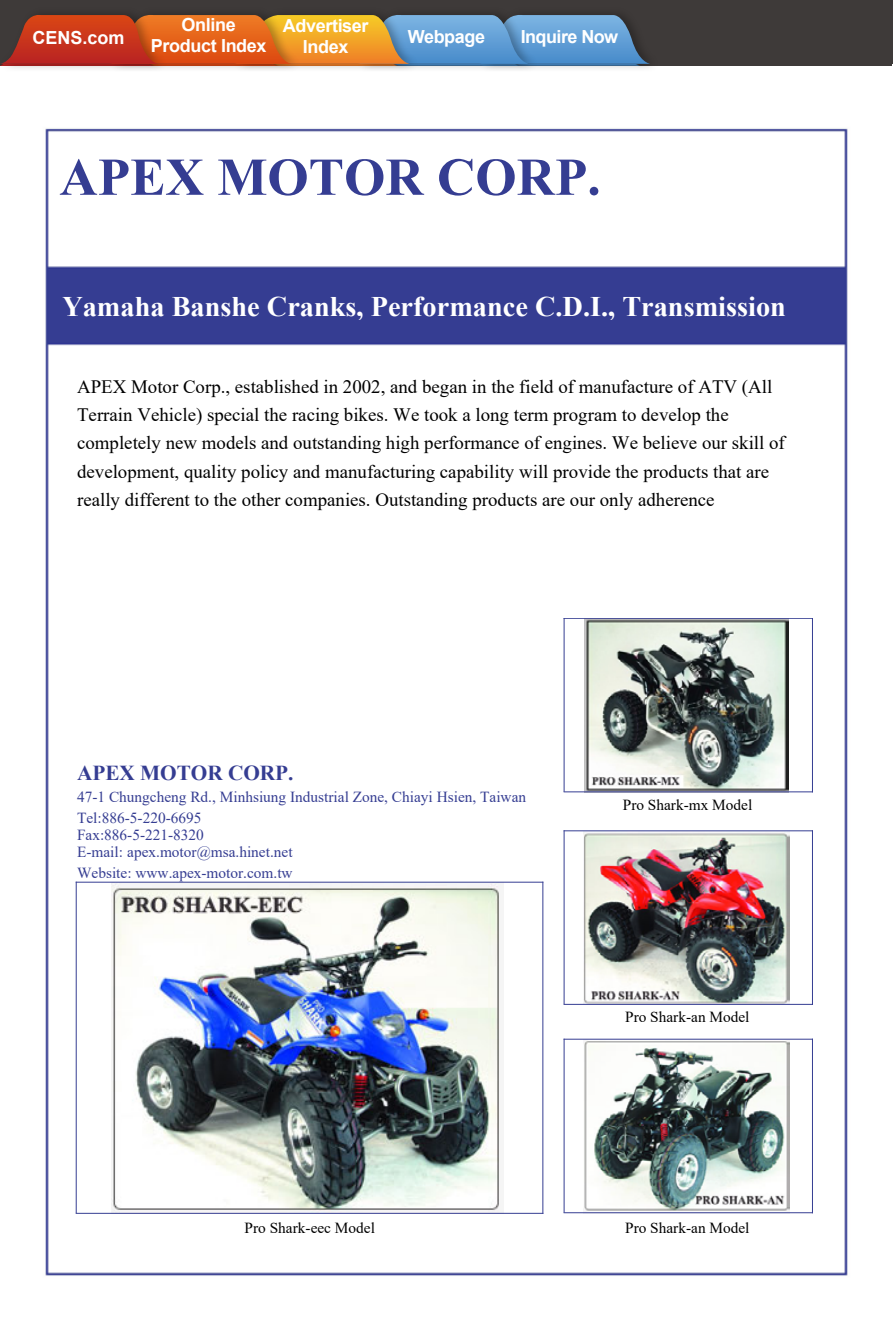
<style>
.page{position:relative;width:893px;height:1319px;background:#fff}
.page>*{position:absolute;margin:0;border:0;box-sizing:border-box;transform-origin:0 0}
.t1{font:700 53.1px "Times New Roman";color:#353d92}
.t2{font:700 28.35px "Times New Roman";color:#fff}
.t3{font:700 21.3px "Times New Roman";color:#353d92}
.t4{font:18.9px/28.3px "Times New Roman";color:#000}
.t5{font:700 18px/21px "Arial";letter-spacing:-.02em;color:#fff;text-align:center}
.t6{font:15.3px/21.3px "Times New Roman";color:#353d92}
.t7{font:15.3px "Times New Roman";color:#000}
</style>
<div class="page">
<img style="left:45px;top:128px;width:803px;height:1148px">
<div style="left:77px;top:882px;width:466px;height:330px;background:#fff"></div>
<img style="left:112px;top:882px;width:391px;height:330px">
<hr style="left:76px;top:882px;width:1px;height:330px;background:#353d92">
<hr style="left:76px;top:881px;width:467px;height:1px;background:#353d92">
<hr style="left:543px;top:882px;width:1px;height:331px;background:#353d92">
<hr style="left:76px;top:1212px;width:467px;height:1px;background:#353d92">
<div style="left:564px;top:618px;width:248px;height:173px;background:#fff"></div>
<img style="left:584px;top:619px;width:205px;height:172px">
<hr style="left:564px;top:618px;width:1px;height:173px;background:#353d92">
<hr style="left:564px;top:618px;width:248px;height:1px;background:#353d92">
<hr style="left:812px;top:618px;width:1px;height:173px;background:#353d92">
<hr style="left:564px;top:791px;width:248px;height:1px;background:#353d92">
<div style="left:564px;top:831px;width:248px;height:172px;background:#fff"></div>
<img style="left:584px;top:831px;width:205px;height:172px">
<hr style="left:564px;top:830px;width:1px;height:173px;background:#353d92">
<hr style="left:564px;top:830px;width:248px;height:1px;background:#353d92">
<hr style="left:812px;top:830px;width:1px;height:174px;background:#353d92">
<hr style="left:564px;top:1003px;width:248px;height:1px;background:#353d92">
<div style="left:564px;top:1039px;width:248px;height:173px;background:#fff"></div>
<img style="left:584px;top:1039px;width:205px;height:172px">
<hr style="left:564px;top:1039px;width:1px;height:172px;background:#353d92">
<hr style="left:564px;top:1038px;width:248px;height:1px;background:#353d92">
<hr style="left:812px;top:1039px;width:1px;height:173px;background:#353d92">
<hr style="left:564px;top:1212px;width:248px;height:1px;background:#353d92">
<div style="left:0;top:0;width:893px;height:64px;background:#3e3a39"></div>
<div style="left:477px;top:6px;width:184px;height:67px;background:#000;opacity:.29"></div>
<div style="left:355px;top:6px;width:185px;height:67px;background:#000;opacity:.29"></div>
<div style="left:231px;top:6px;width:190px;height:67px;background:#000;opacity:.29"></div>
<div style="left:108px;top:6px;width:194px;height:67px;background:#000;opacity:.29"></div>
<div style="left:0;top:6px;width:169px;height:67px;background:#000;opacity:.29"></div>
<svg style="left:0;top:13px;width:650px;height:51px;background:#a17460"></svg>
<p class="t5" style="left:151px;top:15px;width:117px">Online<br>Product Index</p>
<p class="t5" style="left:283px;top:16px;width:87px">Advertiser<br>Index</p>
<p class="t5" style="left:32px;top:27px;width:94px">CENS.com</p>
<p class="t5" style="left:408px;top:27px;width:79px">Webpage</p>
<p class="t5" style="left:521px;top:27px;width:99px">Inquire Now</p>
<p class="t1" style="left:59px;top:139px;width:543px">APEX MOTOR CORP.</p>
<p class="t2" style="left:62px;top:286px;width:725px">Yamaha Banshe Cranks, Performance C.D.I., Transmission</p>
<p class="t4" style="left:77px;top:371px;width:709px">APEX Motor Corp., established in 2002, and began in the field of manufacture of ATV (All Terrain Vehicle) special the racing bikes. We took a long term program to develop the completely new models and outstanding high performance of engines. We believe our skill of development, quality policy and manufacturing capability will provide the products that are really different to the other companies. Outstanding products are our only adherence</p>
<p class="t3" style="left:77px;top:757px;width:218px">APEX MOTOR CORP.</p>
<p class="t6" style="left:77px;top:785px;width:451px">47-1 Chungcheng Rd., Minhsiung Industrial Zone, Chiayi Hsien, Taiwan<br>Tel:886-5-220-6695</p>
<p class="t6" style="left:77px;top:826px;width:217px;line-height:16.5px">Fax:886-5-221-8320<br>E-mail: apex.motor@msa.hinet.net</p>
<p class="t6" style="left:77px;top:861px;width:217px">Website: www.apex-motor.com.tw</p>
<p class="t7" style="left:245px;top:1216px;width:132px">Pro Shark-eec Model</p>
<p class="t7" style="left:623px;top:794px;width:131px">Pro Shark-mx Model</p>
<p class="t7" style="left:625px;top:1006px;width:126px">Pro Shark-an Model</p>
<p class="t7" style="left:625px;top:1216px;width:126px">Pro Shark-an Model</p>
</div>
